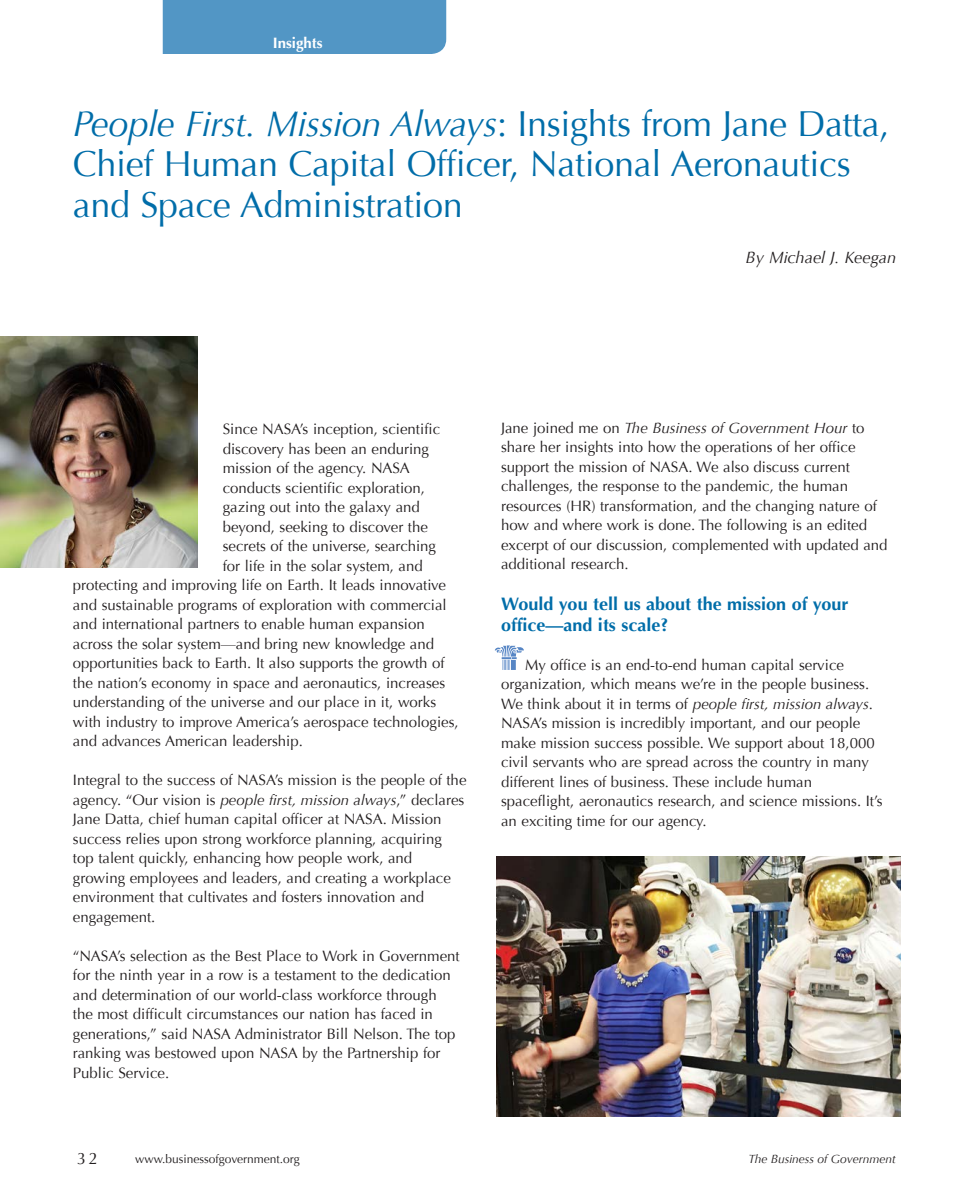
<style>
.page{position:relative;width:972px;height:1188px;background:#fff}
.page>*{position:absolute;margin:0;border:0;box-sizing:border-box;transform-origin:0 0}
.t1{font:36px/40.5px "Optima";letter-spacing:-.01em;color:#006da9}
.t2{font:700 18px/21px "Optima";color:#006da9}
.t3{font:italic 16.5px "Optima";color:#231f20}
.t4{font:16.5px "Optima";color:#231f20}
.t5{font:15px/19.5px "Optima";color:#231f20}
.t6{font:700 15px "Optima";color:#fff}
.t7{font:12px "Optima";color:#231f20}
.t8{font:italic 12px "Optima";color:#231f20}
.s1{font-style:italic}
</style>
<div class="page">
<div style="left:163px;top:0;width:283px;height:54px;background:#5296c5"></div>
<svg style="left:495px;top:645px;width:29px;height:25px"></svg>
<img style="left:0;top:336px;width:197px;height:232px">
<img style="left:497px;top:856px;width:404px;height:261px">
<p class="t6" style="left:273px;top:34px;width:52px">Insights</p>
<h1 class="t1" style="left:73px;top:104px;width:818px"><span class="s1">People First. Mission Always</span>: Insights from Jane Datta,<br>Chief Human Capital Officer, National Aeronautics and Space Administration</h1>
<p class="t3" style="left:746px;top:248px;width:152px">By Michael J. Keegan</p>
<p class="t5" style="left:223px;top:420px;width:219px">Since NASA’s inception, scientific</p>
<p class="t5" style="left:223px;top:439px;width:208px">discovery has been an enduring</p>
<p class="t5" style="left:223px;top:459px;width:189px">mission of the agency. NASA</p>
<p class="t5" style="left:223px;top:478px;width:204px">conducts scientific exploration,</p>
<p class="t5" style="left:223px;top:498px;width:199px">gazing out into the galaxy and</p>
<p class="t5" style="left:223px;top:517px;width:207px">beyond, seeking to discover the</p>
<p class="t5" style="left:223px;top:537px;width:215px">secrets of the universe, searching</p>
<p class="t5" style="left:223px;top:556px;width:202px">for life in the solar system, and</p>
<p class="t5" style="left:73px;top:576px;width:375px">protecting and improving life on Earth. It leads innovative</p>
<p class="t5" style="left:73px;top:595px;width:375px">and sustainable programs of exploration with commercial</p>
<p class="t5" style="left:73px;top:615px;width:353px">and international partners to enable human expansion</p>
<p class="t5" style="left:73px;top:634px;width:363px">across the solar system—and bring new knowledge and</p>
<p class="t5" style="left:73px;top:654px;width:373px">opportunities back to Earth. It also supports the growth of</p>
<p class="t5" style="left:73px;top:673px;width:374px">the nation’s economy in space and aeronautics, increases</p>
<p class="t5" style="left:73px;top:693px;width:365px">understanding of the universe and our place in it, works</p>
<p class="t5" style="left:73px;top:712px;width:387px">with industry to improve America’s aerospace technologies,</p>
<p class="t5" style="left:73px;top:732px;width:232px">and advances American leadership.</p>
<p class="t5" style="left:73px;top:771px;width:395px">Integral to the success of NASA’s mission is the people of the agency. “Our vision is <span class="s1">people first, mission always</span>,” declares Jane Datta, chief human capital officer at NASA. Mission success relies upon strong workforce planning, acquiring<br>top talent quickly, enhancing how people work, and growing employees and leaders, and creating a workplace environment that cultivates and fosters innovation and engagement.</p>
<p class="t5" style="left:73px;top:946px;width:388px">“NASA’s selection as the Best Place to Work in Government for the ninth year in a row is a testament to the dedication and determination of our world-class workforce through the most difficult circumstances our nation has faced in generations,” said NASA Administrator Bill Nelson. The top ranking was bestowed upon NASA by the Partnership for Public Service.</p>
<p class="t5" style="left:501px;top:418px;width:388px">Jane joined me on <span class="s1">The Business of Government Hour</span> to share her insights into how the operations of her office support the mission of NASA. We also discuss current challenges, the response to the pandemic, the human resources (HR) transformation, and the changing nature of how and where work is done. The following is an edited excerpt of our discussion, complemented with updated and additional research.</p>
<p class="t2" style="left:501px;top:594px;width:349px">Would you tell us about the mission of your office—and its scale?</p>
<p class="t5" style="left:501px;top:655px;width:383px;text-indent:24px">My office is an end-to-end human capital service organization, which means we’re in the people business.<br>We think about it in terms of <span class="s1">people first, mission always</span>.<br>NASA’s mission is incredibly important, and our people make mission success possible. We support about 18,000 civil servants who are spread across the country in many different lines of business. These include human spaceflight, aeronautics research, and science missions. It’s an exciting time for our agency.</p>
<p class="t4" style="left:77px;top:1149px;width:22px">32</p>
<p class="t7" style="left:135px;top:1152px;width:166px">www.businessofgovernment.org</p>
<p class="t8" style="left:749px;top:1152px;width:149px">The Business of Government</p>
</div>
